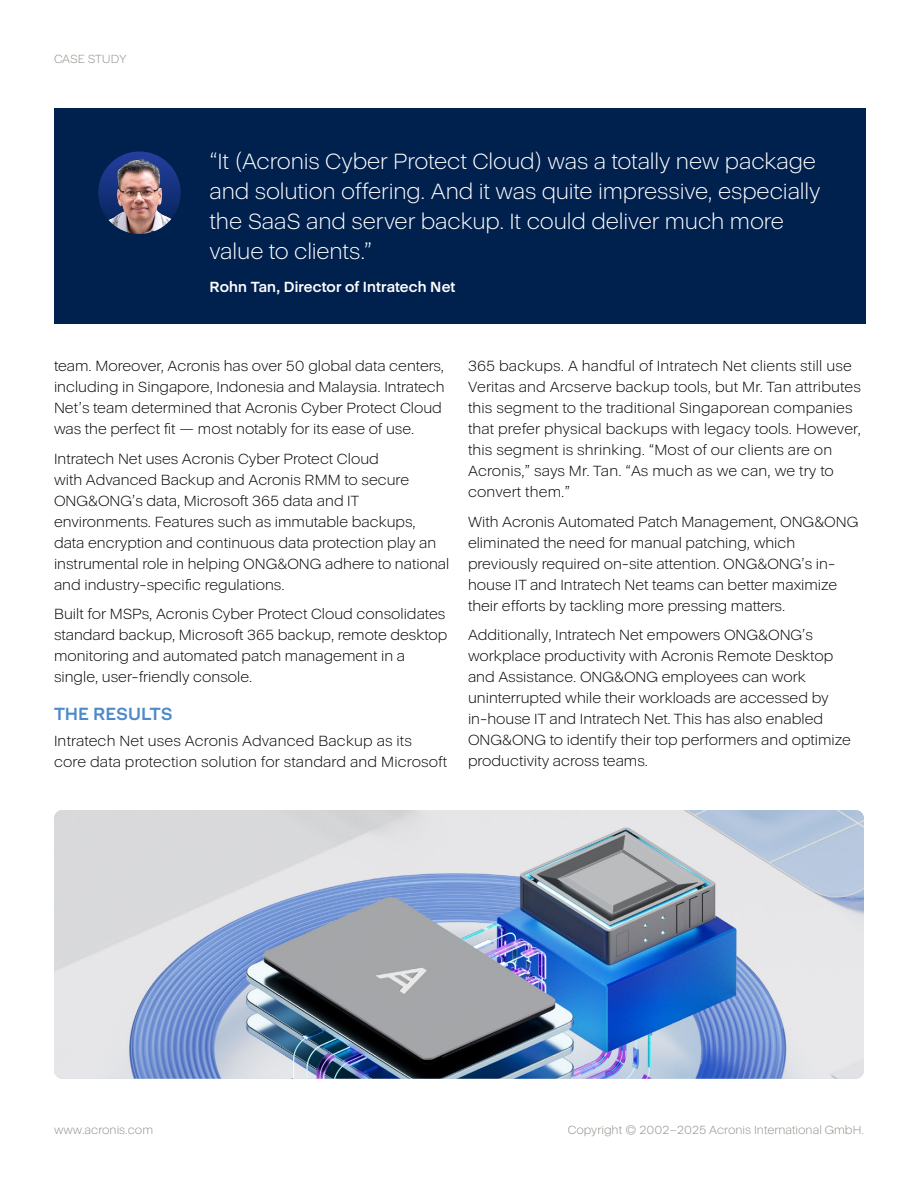
<style>
.page{position:relative;width:918px;height:1188px;background:#fff}
.page>*{position:absolute;margin:0;border:0;box-sizing:border-box;transform-origin:0 0}
.t1{font:300 22.5px/30px "Acronis Cyber";letter-spacing:-.01em;color:#fff}
.t2{font:700 18px "Acronis Cyber";letter-spacing:-.005em;color:#4e8ac9}
.t3{font:300 15px/21px "Acronis Cyber";color:#000}
.t4{font:700 15px "Acronis Cyber";letter-spacing:.005em;color:#fff}
.t5{font:12px "Acronis Cyber VF";color:#8f8e87}
</style>
<div class="page">
<div style="left:54px;top:108px;width:811px;height:216px;background:#00204d"></div>
<img style="left:54px;top:810px;width:810px;height:269px">
<img style="left:98px;top:151px;width:83px;height:83px;border-radius:41px">
<p class="t5" style="left:54px;top:52px;width:74px">CASE STUDY</p>
<h1 class="t1" style="left:210px;top:146px;width:612px">“It (Acronis Cyber Protect Cloud) was a totally new package and solution offering. And it was quite impressive, especially the SaaS and server backup. It could deliver much more value to clients.”</h1>
<p class="t4" style="left:210px;top:278px;width:247px">Rohn Tan, Director of Intratech Net</p>
<p class="t3" style="left:54px;top:356px;width:392px">team. Moreover, Acronis has over 50 global data centers, including in Singapore, Indonesia and Malaysia. Intratech Net’s team determined that Acronis Cyber Protect Cloud was the perfect fit — most notably for its ease of use.</p>
<p class="t3" style="left:54px;top:448px;width:397px">Intratech Net uses Acronis Cyber Protect Cloud<br>with Advanced Backup and Acronis RMM to secure ONG&amp;ONG’s data, Microsoft 365 data and IT environments. Features such as immutable backups, data encryption and continuous data protection play an instrumental role in helping ONG&amp;ONG adhere to national and industry-specific regulations.</p>
<p class="t3" style="left:54px;top:604px;width:395px">Built for MSPs, Acronis Cyber Protect Cloud consolidates standard backup, Microsoft 365 backup, remote desktop monitoring and automated patch management in a single, user-friendly console.</p>
<p class="t2" style="left:54px;top:703px;width:120px">THE RESULTS</p>
<p class="t3" style="left:54px;top:730px;width:395px">Intratech Net uses Acronis Advanced Backup as its core data protection solution for standard and Microsoft</p>
<p class="t3" style="left:468px;top:356px;width:395px">365 backups. A handful of Intratech Net clients still use Veritas and Arcserve backup tools, but Mr. Tan attributes this segment to the traditional Singaporean companies that prefer physical backups with legacy tools. However, this segment is shrinking. “Most of our clients are on Acronis,” says Mr. Tan. “As much as we can, we try to convert them.”</p>
<p class="t3" style="left:468px;top:511px;width:392px">With Acronis Automated Patch Management, ONG&amp;ONG eliminated the need for manual patching, which previously required on-site attention. ONG&amp;ONG’s in&shy;house IT and Intratech Net teams can better maximize their efforts by tackling more pressing matters.</p>
<p class="t3" style="left:468px;top:625px;width:385px">Additionally, Intratech Net empowers ONG&amp;ONG’s workplace productivity with Acronis Remote Desktop and Assistance. ONG&amp;ONG employees can work uninterrupted while their workloads are accessed by in-house IT and Intratech Net. This has also enabled ONG&amp;ONG to identify their top performers and optimize productivity across teams.</p>
<p class="t5" style="left:54px;top:1123px;width:101px">www.acronis.com</p>
<p class="t5" style="left:568px;top:1123px;width:298px">Copyright © 2002–2025 Acronis International GmbH.</p>
</div>
